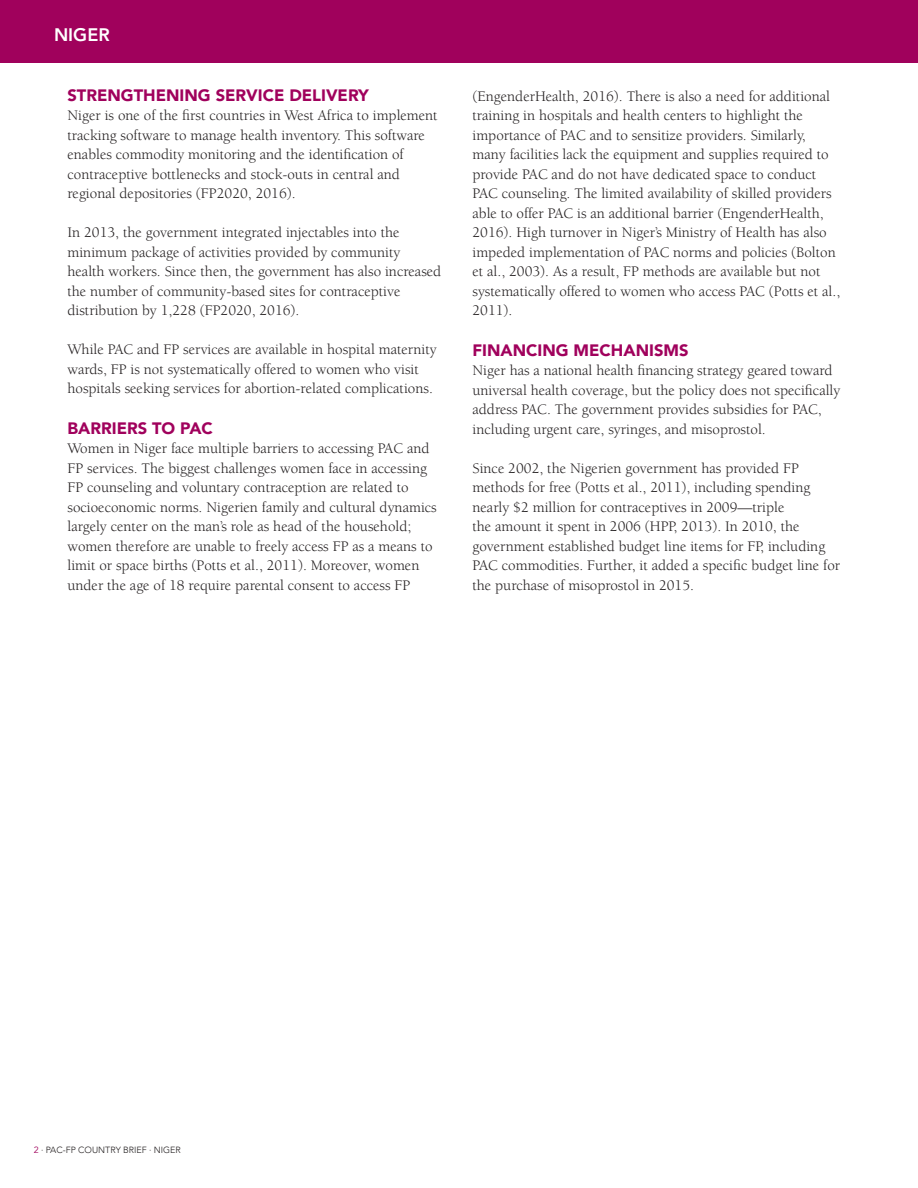
<style>
.page{position:relative;width:918px;height:1188px;background:#fff}
.page>*{position:absolute;margin:0;border:0;box-sizing:border-box;transform-origin:0 0}
.t1{font:800 18px "Avenir LT Std";color:#fff}
.t2{font:900 16.5px "Avenir";color:#a0015c}
.t3{font:15px/19.5px "Berkeley Std";color:#231f20}
.t4{font:300 9px "Avenir";color:#231f20}
.s1{font-weight:400;color:#a0015c}
</style>
<div class="page">
<div style="left:0;top:0;width:918px;height:63px;background:#a0015c"></div>
<p class="t1" style="left:54px;top:24px;width:57px">NIGER</p>
<p class="t2" style="left:68px;top:81px;width:303px">STRENGTHENING SERVICE DELIVERY</p>
<p class="t3" style="left:68px;top:106px;width:372px">Niger is one of the first countries in West Africa to implement tracking software to manage health inventory. This software enables commodity monitoring and the identification of contraceptive bottlenecks and stock-outs in central and regional depositories (FP2020, 2016).</p>
<p class="t3" style="left:68px;top:223px;width:375px">In 2013, the government integrated injectables into the minimum package of activities provided by community health workers. Since then, the government has also increased the number of community-based sites for contraceptive distribution by 1,228 (FP2020, 2016).</p>
<p class="t3" style="left:68px;top:340px;width:371px">While PAC and FP services are available in hospital maternity wards, FP is not systematically offered to women who visit hospitals seeking services for abortion-related complications.</p>
<p class="t2" style="left:68px;top:414px;width:147px">BARRIERS TO PAC</p>
<p class="t3" style="left:68px;top:439px;width:371px">Women in Niger face multiple barriers to accessing PAC and FP services. The biggest challenges women face in accessing FP counseling and voluntary contraception are related to socioeconomic norms. Nigerien family and cultural dynamics largely center on the man’s role as head of the household; women therefore are unable to freely access FP as a means to limit or space births (Potts et al., 2011). Moreover, women under the age of 18 require parental consent to access FP</p>
<p class="t3" style="left:472px;top:87px;width:369px">(EngenderHealth, 2016). There is also a need for additional training in hospitals and health centers to highlight the importance of PAC and to sensitize providers. Similarly, many facilities lack the equipment and supplies required to provide PAC and do not have dedicated space to conduct PAC counseling. The limited availability of skilled providers able to offer PAC is an additional barrier (EngenderHealth, 2016). High turnover in Niger’s Ministry of Health has also impeded implementation of PAC norms and policies (Bolton et al., 2003). As a result, FP methods are available but not systematically offered to women who access PAC (Potts et al., 2011).</p>
<p class="t2" style="left:472px;top:336px;width:218px">FINANCING MECHANISMS</p>
<p class="t3" style="left:472px;top:361px;width:369px">Niger has a national health financing strategy geared toward universal health coverage, but the policy does not specifically address PAC. The government provides subsidies for PAC, including urgent care, syringes, and misoprostol.</p>
<p class="t3" style="left:472px;top:459px;width:369px">Since 2002, the Nigerien government has provided FP methods for free (Potts et al., 2011), including spending nearly $2 million for contraceptives in 2009—triple<br>the amount it spent in 2006 (HPP, 2013). In 2010, the government established budget line items for FP, including PAC commodities. Further, it added a specific budget line for the purchase of misoprostol in 2015.</p>
<p class="t4" style="left:34px;top:1145px;width:149px"><span class="s1">2</span> · PAC-FP COUNTRY BRIEF · NIGER</p>
</div>
